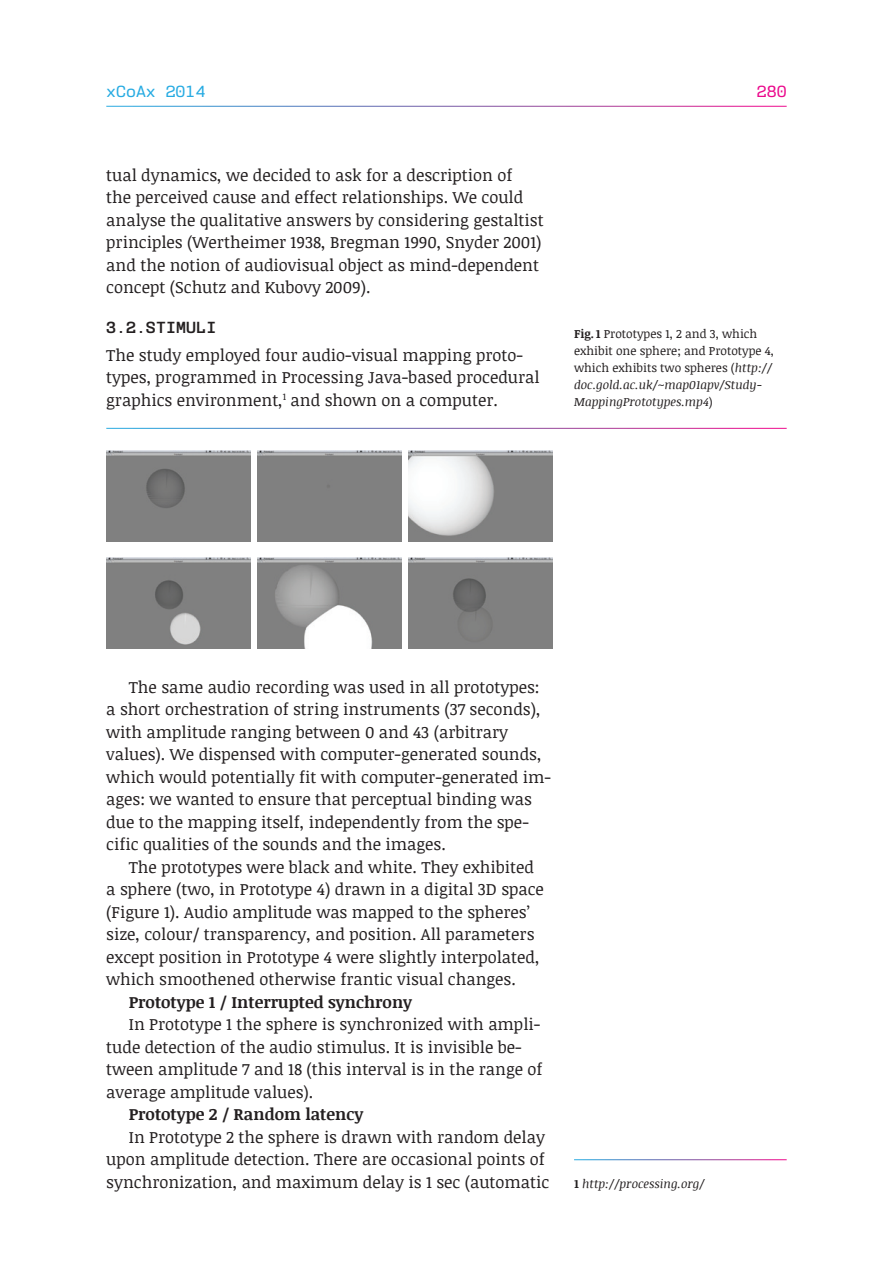
<style>
.page{position:relative;width:893px;height:1263px;background:#fff}
.page>*{position:absolute;margin:0;border:0;box-sizing:border-box;transform-origin:0 0}
.t1{font:16.5px/22.5px "Noticia Text";color:#231f20}
.t2{font:700 16.5px "Noticia Text";color:#231f20}
.t3{font:700 16.5px "User";color:#231f20}
.t4{font:500 16.5px "User";color:#27abe2}
.t5{font:500 16.5px "User";color:#eb098c}
.t6{font:12px/16.8px "Noticia Text";color:#231f20}
.t7{font:italic 12px "Noticia Text";color:#231f20}
.s1{font-weight:700}
.s2{font-style:italic}
.s3{font-weight:700;font-style:normal}
</style>
<div class="page">
<img style="left:106px;top:451px;width:145px;height:90px">
<div style="left:257px;top:451px;width:145px;height:90px;background:#808080"></div>
<img style="left:408px;top:451px;width:145px;height:90px">
<img style="left:106px;top:558px;width:145px;height:90px">
<img style="left:257px;top:558px;width:145px;height:90px">
<img style="left:408px;top:558px;width:145px;height:90px">
<p class="t4" style="left:106px;top:82px;width:100px">xCoAx 2014</p>
<p class="t5" style="left:757px;top:82px;width:31px">280</p>
<p class="t1" style="left:106px;top:163px;width:439px">tual dynamics, we decided to ask for a description of<br>the perceived cause and effect relationships. We could analyse the qualitative answers by considering gestaltist principles (Wertheimer 1938, Bregman 1990, Snyder 2001) and the notion of audiovisual object as mind-dependent concept (Schutz and Kubovy 2009).</p>
<p class="t3" style="left:106px;top:317px;width:61px">3.2.Stimuli</p>
<p class="t1" style="left:106px;top:343px;width:435px">The study employed four audio-visual mapping proto&shy;types, programmed in Processing Java-based procedural graphics environment,<sup>1</sup> and shown on a computer.</p>
<p class="t6" style="left:574px;top:325px;width:202px"><span class="s1">Fig. 1</span> Prototypes 1, 2 and 3, which exhibit one sphere; and Prototype 4, which exhibits two spheres (<span class="s2">http:// doc.gold.ac.uk/~map01apv/Study-MappingPrototypes.mp4</span>)</p>
<p class="t1" style="left:106px;top:675px;width:446px;text-indent:23px">The same audio recording was used in all prototypes: a short orchestration of string instruments (37 seconds), with amplitude ranging between 0 and 43 (arbitrary values). We dispensed with computer-generated sounds, which would potentially fit with computer-generated im&shy;ages: we wanted to ensure that perceptual binding was due to the mapping itself, independently from the spe&shy;cific qualities of the sounds and the images.</p>
<p class="t1" style="left:106px;top:855px;width:439px;text-indent:23px">The prototypes were black and white. They exhibited a sphere (two, in Prototype 4) drawn in a digital 3D space (Figure 1). Audio amplitude was mapped to the spheres’ size, colour/ transparency, and position. All parameters except position in Prototype 4 were slightly interpolated, which smoothened otherwise frantic visual changes.</p>
<p class="t2" style="left:129px;top:990px;width:285px">Prototype 1 / Interrupted synchrony</p>
<p class="t1" style="left:106px;top:1013px;width:438px;text-indent:23px">In Prototype 1 the sphere is synchronized with ampli&shy;tude detection of the audio stimulus. It is invisible be&shy;tween amplitude 7 and 18 (this interval is in the range of average amplitude values).</p>
<p class="t2" style="left:129px;top:1102px;width:236px">Prototype 2 / Random latency</p>
<p class="t1" style="left:106px;top:1125px;width:445px;text-indent:23px">In Prototype 2 the sphere is drawn with random delay upon amplitude detection. There are occasional points of synchronization, and maximum delay is 1 sec (automatic</p>
<p class="t7" style="left:574px;top:1175px;width:132px"><span class="s3">1</span> http://processing.org/</p>
</div>
